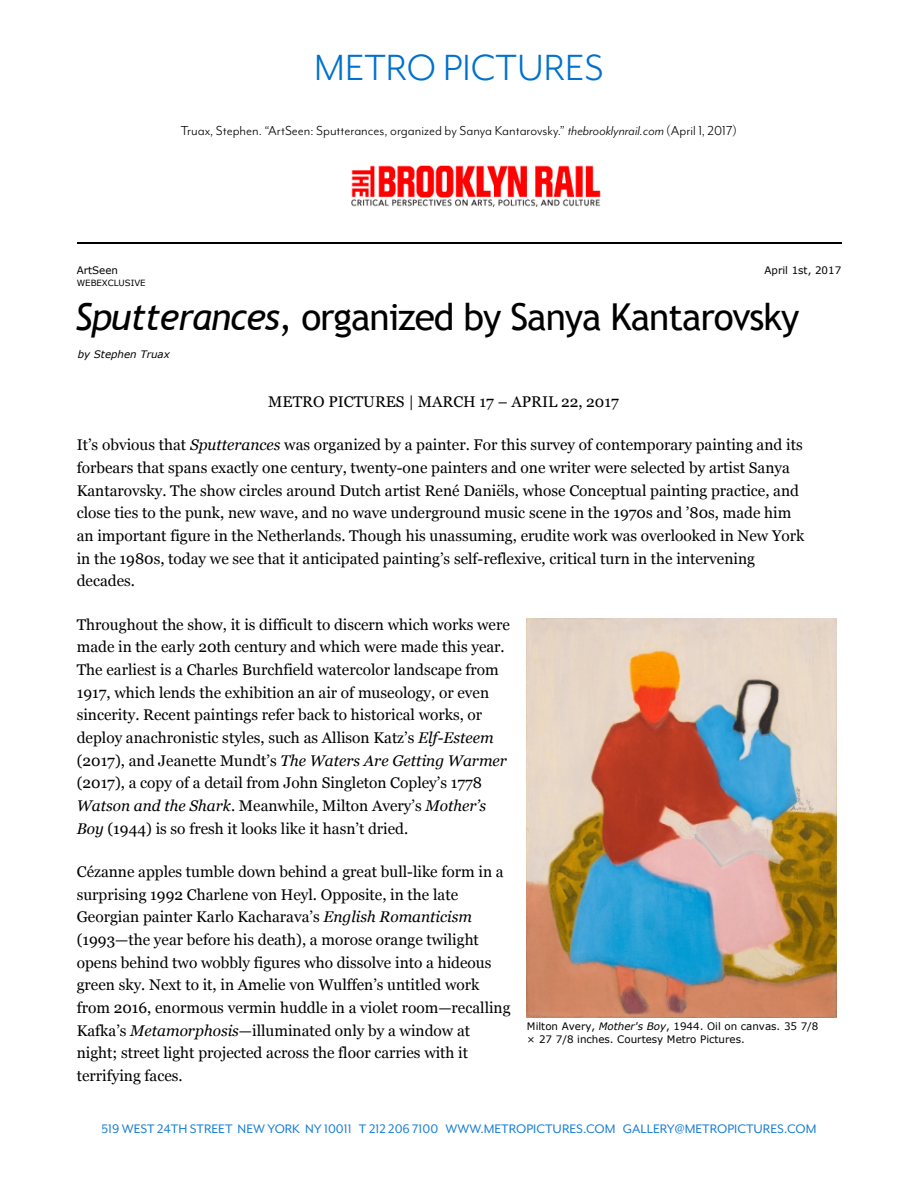
<style>
.page{position:relative;width:918px;height:1188px;background:#fff}
.page>*{position:absolute;margin:0;border:0;box-sizing:border-box;transform-origin:0 0}
.t1{font:42px "Mr Eaves Mod OT";color:#0071ce}
.t2{font:37.05px "Trebuchet MS";letter-spacing:-.03em;color:#000}
.t3{font:15.45px/22.6px "Georgia";color:#000}
.t4{font:15px "Mr Eaves Mod OT";color:#000}
.t5{font:14.25px "Mr Eaves Mod OT";color:#1a7fd3}
.t6{font:10.35px/12.3px "Verdana";color:#000}
.t7{font:italic 10.35px "Verdana";color:#000}
.t8{font:8.55px "Verdana";color:#000}
.s1{font-style:italic}
</style>
<div class="page">
<hr style="left:77px;top:242px;width:764px;height:1px;background:#000">
<img style="left:527px;top:618px;width:309px;height:400px">
<img style="left:352px;top:165px;width:249px;height:41px">
<h1 class="t1" style="left:314px;top:44px;width:291px">METRO PICTURES</h1>
<p class="t4" style="left:181px;top:123px;width:558px">Truax, Stephen. “ArtSeen: Sputterances, organized by Sanya Kantarovsky.” <span class="s1">thebrooklynrail.com</span> (April 1, 2017)</p>
<p class="t6" style="left:77px;top:264px;width:43px">ArtSeen</p>
<p class="t6" style="left:765px;top:264px;width:78px">April 1st, 2017</p>
<p class="t8" style="left:77px;top:278px;width:70px">WEBEXCLUSIVE</p>
<h2 class="t2" style="left:75px;top:295px;width:726px"><span class="s1">Sputterances</span>, organized by Sanya Kantarovsky</h2>
<p class="t7" style="left:78px;top:347px;width:94px">by Stephen Truax</p>
<p class="t3" style="left:268px;top:390px;width:352px">METRO PICTURES | MARCH 17 – APRIL 22, 2017</p>
<p class="t3" style="left:77px;top:433px;width:729px">It’s obvious that <span class="s1">Sputterances</span> was organized by a painter. For this survey of contemporary painting and its forbears that spans exactly one century, twenty-one painters and one writer were selected by artist Sanya Kantarovsky. The show circles around Dutch artist René Daniëls, whose Conceptual painting practice, and close ties to the punk, new wave, and no wave underground music scene in the 1970s and ’80s, made him an important figure in the Netherlands. Though his unassuming, erudite work was overlooked in New York in the 1980s, today we see that it anticipated painting’s self-reflexive, critical turn in the intervening decades.</p>
<p class="t3" style="left:77px;top:612px;width:435px">Throughout the show, it is difficult to discern which works were made in the early 20th century and which were made this year.<br>The earliest is a Charles Burchfield watercolor landscape from 1917, which lends the exhibition an air of museology, or even sincerity. Recent paintings refer back to historical works, or deploy anachronistic styles, such as Allison Katz’s <span class="s1">Elf-Esteem </span>(2017), and Jeanette Mundt’s <span class="s1">The Waters Are Getting Warmer </span>(2017), a copy of a detail from John Singleton Copley’s 1778<br><span class="s1">Watson and the Shark</span>. Meanwhile, Milton Avery’s <span class="s1">Mother’s Boy</span> (1944) is so fresh it looks like it hasn’t dried.</p>
<p class="t3" style="left:77px;top:860px;width:435px">Cézanne apples tumble down behind a great bull-like form in a surprising 1992 Charlene von Heyl. Opposite, in the late Georgian painter Karlo Kacharava’s <span class="s1">English Romanticism </span>(1993—the year before his death), a morose orange twilight opens behind two wobbly figures who dissolve into a hideous green sky. Next to it, in Amelie von Wulffen’s untitled work from 2016, enormous vermin huddle in a violet room—recalling Kafka’s <span class="s1">Metamorphosis</span>—illuminated only by a window at night; street light projected across the floor carries with it terrifying faces.</p>
<p class="t6" style="left:527px;top:1020px;width:293px">Milton Avery, <span class="s1">Mother's Boy</span>, 1944. Oil on canvas. 35 7/8 × 27 7/8 inches. Courtesy Metro Pictures.</p>
<p class="t5" style="left:102px;top:1121px;width:716px">519 WEST 24TH STREET NEW YORK NY 10011 T 212 206 7100 WWW.METROPICTURES.COM GALLERY@METROPICTURES.COM</p>
</div>
